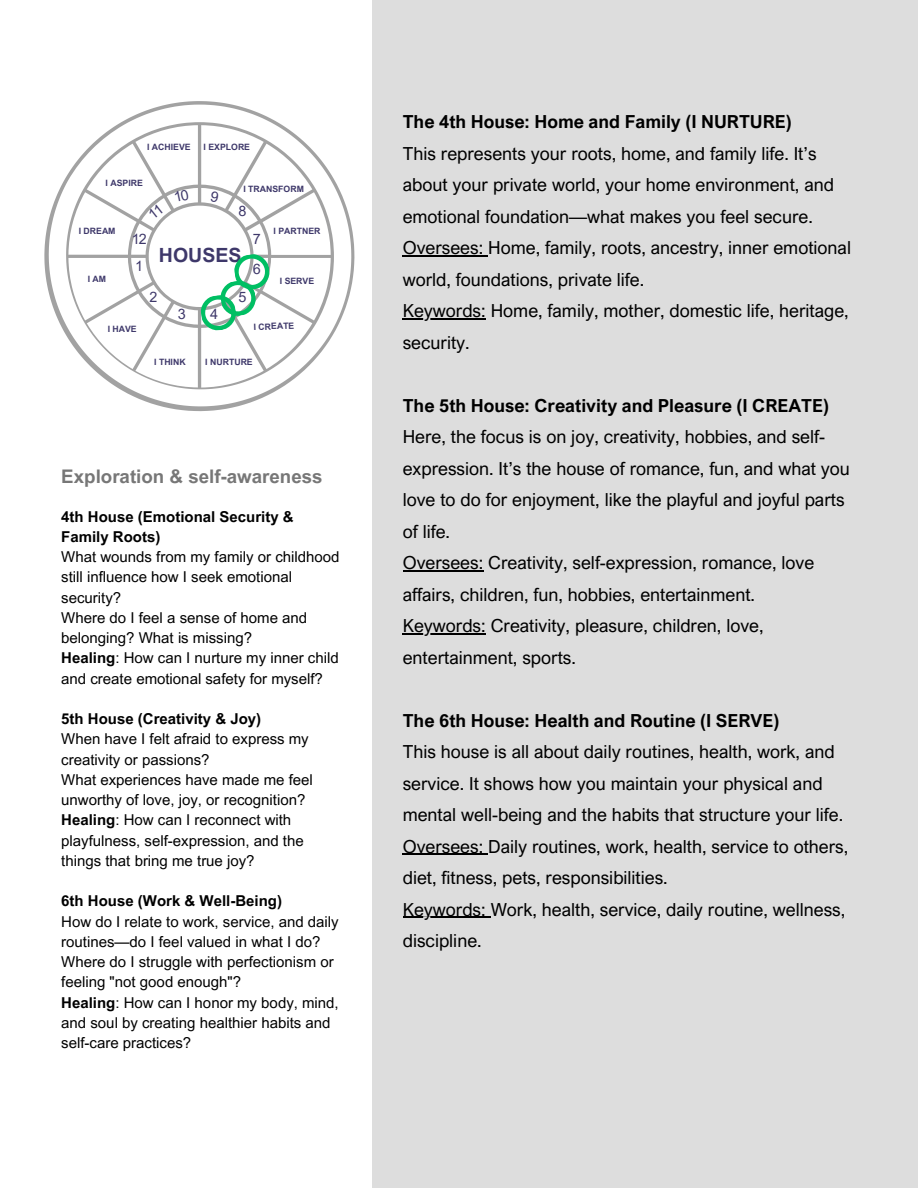
<style>
.page{position:relative;width:918px;height:1188px;background:#fff}
.page>*{position:absolute;margin:0;border:0;box-sizing:border-box;transform-origin:0 0}
.t1{font:700 19.5px "Arial MT Pro";color:#3e386a}
.t2{font:700 18.75px "Arial MT Pro";color:#777}
.t3{font:18px/31.5px "Arial Nova";color:#000}
.t4{font:15px/20.2px "Arial MT Pro";color:#000}
.t5{font:700 15px/20.2px "Arial MT Pro";color:#000}
.t6{font:14.4px "Arial MT Pro";color:#3e386a}
.t7{font:700 8.7px "Arial MT Pro";color:#3e386a}
.s1{font-weight:700}
</style>
<div class="page">
<div style="left:373px;top:0;width:545px;height:1188px;background:#ddd"></div>
<hr style="left:403px;top:255px;width:85px;height:1px;background:#000">
<hr style="left:403px;top:318px;width:83px;height:2px;background:#000">
<hr style="left:403px;top:570px;width:80px;height:2px;background:#000">
<hr style="left:403px;top:633px;width:83px;height:1px;background:#000">
<hr style="left:403px;top:854px;width:85px;height:1px;background:#000">
<hr style="left:403px;top:917px;width:88px;height:1px;background:#000">
<svg style="left:44px;top:101px;width:310px;height:310px"></svg>
<svg style="left:199px;top:253px;width:72px;height:79px"></svg>
<svg style="left:175px;top:189px;width:14px;height:13px"></svg>
<svg style="left:210px;top:191px;width:9px;height:11px"></svg>
<svg style="left:148px;top:205px;width:15px;height:14px"></svg>
<p class="t7" style="left:147px;top:144px;width:45px">I ACHIEVE</p>
<p class="t7" style="left:204px;top:144px;width:48px">I EXPLORE</p>
<p class="t7" style="left:243px;top:186px;width:62px">I TRANSFORM</p>
<p class="t7" style="left:274px;top:228px;width:48px">I PARTNER</p>
<p class="t1" style="left:159px;top:247px;width:84px">HOUSES</p>
<h2 class="t7" style="left:106px;top:179px;width:39px">I ASPIRE</h2>
<p class="t6" style="left:239px;top:206px;width:9px">8</p>
<h1 class="t7" style="left:79px;top:228px;width:38px">I DREAM</h1>
<p class="t6" style="left:132px;top:234px;width:16px">12</p>
<p class="t6" style="left:253px;top:234px;width:9px">7</p>
<h4 class="t6" style="left:135px;top:261px;width:9px">1</h4>
<p class="t6" style="left:253px;top:264px;width:9px">6</p>
<p class="t7" style="left:88px;top:276px;width:20px">I AM</p>
<p class="t7" style="left:280px;top:277px;width:36px">I SERVE</p>
<p class="t6" style="left:149px;top:292px;width:9px">2</p>
<p class="t6" style="left:178px;top:309px;width:9px">3</p>
<p class="t6" style="left:210px;top:309px;width:9px">4</p>
<p class="t6" style="left:239px;top:292px;width:9px">5</p>
<p class="t7" style="left:108px;top:325px;width:31px">I HAVE</p>
<p class="t7" style="left:254px;top:324px;width:42px;rotate:-2deg">I CREATE</p>
<p class="t7" style="left:154px;top:358px;width:33px">I THINK</p>
<p class="t7" style="left:205px;top:358px;width:49px">I NURTURE</p>
<p class="t2" style="left:61px;top:469px;width:263px">Exploration &amp; self-awareness</p>
<p class="t5" style="left:61px;top:508px;width:234px">4th House (Emotional Security &amp;<br>Family Roots)</p>
<p class="t4" style="left:61px;top:549px;width:280px">What wounds from my family or childhood still influence how I seek emotional security?</p>
<p class="t4" style="left:61px;top:609px;width:247px">Where do I feel a sense of home and belonging? What is missing?</p>
<p class="t4" style="left:61px;top:650px;width:279px"><span class="s1">Healing</span>: How can I nurture my inner child and create emotional safety for myself?</p>
<p class="t5" style="left:61px;top:711px;width:201px">5th House (Creativity &amp; Joy)</p>
<p class="t4" style="left:61px;top:731px;width:249px">When have I felt afraid to express my creativity or passions?</p>
<p class="t4" style="left:61px;top:771px;width:253px">What experiences have made me feel unworthy of love, joy, or recognition?</p>
<p class="t4" style="left:61px;top:812px;width:244px"><span class="s1">Healing</span>: How can I reconnect with playfulness, self-expression, and the things that bring me true joy?</p>
<p class="t5" style="left:61px;top:893px;width:222px">6th House (Work &amp; Well-Being)</p>
<h3 class="t4" style="left:61px;top:913px;width:279px">How do I relate to work, service, and daily routines—do I feel valued in what I do?</h3>
<h3 class="t4" style="left:61px;top:954px;width:274px">Where do I struggle with perfectionism or feeling "not good enough"?</h3>
<h3 class="t4" style="left:61px;top:994px;width:279px"><span class="s1">Healing</span>: How can I honor my body, mind, and soul by creating healthier habits and self-care practices?</h3>
<p class="t3" style="left:403px;top:106px;width:450px"><span class="s1">The 4th House: Home and Family (I NURTURE)<br></span>This represents your roots, home, and family life. It’s about your private world, your home environment, and emotional foundation—what makes you feel secure.<br>Oversees: Home, family, roots, ancestry, inner emotional world, foundations, private life.</p>
<h4 class="t3" style="left:403px;top:295px;width:448px">Keywords: Home, family, mother, domestic life, heritage, security.</h4>
<h4 class="t3" style="left:403px;top:389px;width:449px"><span class="s1">The 5th House: Creativity and Pleasure (I CREATE)<br></span>Here, the focus is on joy, creativity, hobbies, and self&shy;expression. It’s the house of romance, fun, and what you love to do for enjoyment, like the playful and joyful parts of life.<br>Oversees: Creativity, self-expression, romance, love</h4>
<h4 class="t3" style="left:403px;top:578px;width:354px">affairs, children, fun, hobbies, entertainment.</h4>
<h4 class="t3" style="left:403px;top:610px;width:362px">Keywords: Creativity, pleasure, children, love, entertainment, sports.</h4>
<h4 class="t3" style="left:403px;top:704px;width:447px"><span class="s1">The 6th House: Health and Routine (I SERVE)<br></span>This house is all about daily routines, health, work, and service. It shows how you maintain your physical and mental well-being and the habits that structure your life.<br>Oversees: Daily routines, work, health, service to others, diet, fitness, pets, responsibilities.</h4>
<h4 class="t3" style="left:403px;top:893px;width:444px">Keywords: Work, health, service, daily routine, wellness, discipline.</h4>
</div>
